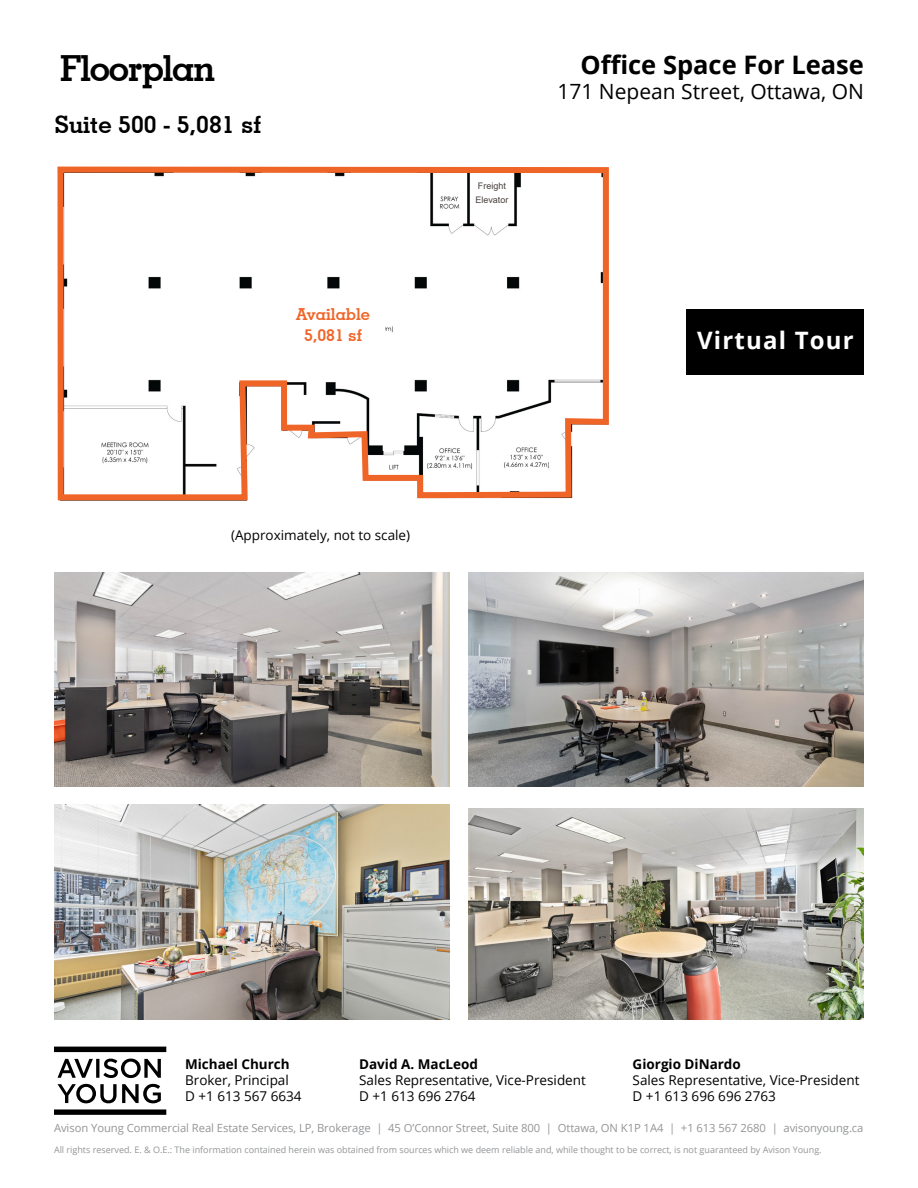
<style>
.page{position:relative;width:918px;height:1188px;background:#fff}
.page>*{position:absolute;margin:0;border:0;box-sizing:border-box;transform-origin:0 0}
.t1{font:700 36px "Geometric Slab 703 BT";letter-spacing:-.03em;color:#000}
.t2{font:700 25.5px "Open Sans";color:#000}
.t3{font:700 24px "Geometric Slab 703 BT";color:#000}
.t4{font:700 24px "Open Sans";letter-spacing:.05em;color:#fff}
.t5{font:21px "Open Sans";color:#000}
.t6{font:700 16.5px/21px "Geometric Slab 703 BT";color:#ef6528;text-align:center}
.t7{font:13.5px/16.2px "Open Sans";color:#000}
.t8{font:700 13.5px "Open Sans";color:#000}
.t9{font:11.25px "Open Sans";letter-spacing:-.005em;color:#939598}
.t10{font:9px "Open Sans";color:#939598}
.t11{font:9px/13.5px "Arial";color:#47403d}
</style>
<div class="page">
<svg style="left:54px;top:1047px;width:112px;height:5px"></svg>
<svg style="left:54px;top:1109px;width:112px;height:6px"></svg>
<svg style="left:58px;top:1059px;width:103px;height:19px"></svg>
<svg style="left:58px;top:1084px;width:103px;height:19px"></svg>
<img style="left:468px;top:808px;width:396px;height:212px">
<div style="left:687px;top:310px;width:177px;height:65px;background:#000"></div>
<img style="left:54px;top:572px;width:396px;height:215px">
<img style="left:468px;top:572px;width:396px;height:215px">
<img style="left:54px;top:805px;width:396px;height:215px">
<svg style="left:57px;top:166px;width:552px;height:335px"></svg>
<h1 class="t1" style="left:60px;top:47px;width:156px">Floorplan</h1>
<h3 class="t3" style="left:54px;top:110px;width:209px">Suite 500 - 5,081 sf</h3>
<h3 class="t6" style="left:296px;top:304px;width:75px">Available<br>5,081 sf</h3>
<p class="t11" style="left:475px;top:179px;width:35px">Freight<br>Elevator</p>
<h2 class="t2" style="left:580px;top:46px;width:285px">Office Space For Lease</h2>
<h3 class="t5" style="left:557px;top:77px;width:308px">171 Nepean Street, Ottawa, ON</h3>
<h3 class="t4" style="left:697px;top:324px;width:158px">Virtual Tour</h3>
<h3 class="t7" style="left:231px;top:526px;width:181px">(Approximately, not to scale)</h3>
<h3 class="t8" style="left:185px;top:1055px;width:106px">Michael Church</h3>
<h3 class="t7" style="left:185px;top:1072px;width:118px">Broker, Principal<br>D +1 613 567 6634</h3>
<h3 class="t8" style="left:359px;top:1055px;width:121px">David A. MacLeod</h3>
<h3 class="t7" style="left:359px;top:1072px;width:228px">Sales Representative, Vice-President<br>D +1 613 696 2764</h3>
<h3 class="t8" style="left:633px;top:1055px;width:110px">Giorgio DiNardo</h3>
<h3 class="t7" style="left:633px;top:1072px;width:228px">Sales Representative, Vice-President<br>D +1 613 696 696 2763</h3>
<p class="t9" style="left:54px;top:1120px;width:811px">Avison Young Commercial Real Estate Services, LP, Brokerage | 45 O’Connor Street, Suite 800 | Ottawa, ON K1P 1A4 | +1 613 567 2680 | avisonyoung.ca</p>
<p class="t10" style="left:54px;top:1144px;width:769px">All rights reserved. E. &amp; O.E.: The information contained herein was obtained from sources which we deem reliable and, while thought to be correct, is not guaranteed by Avison Young.</p>
</div>
